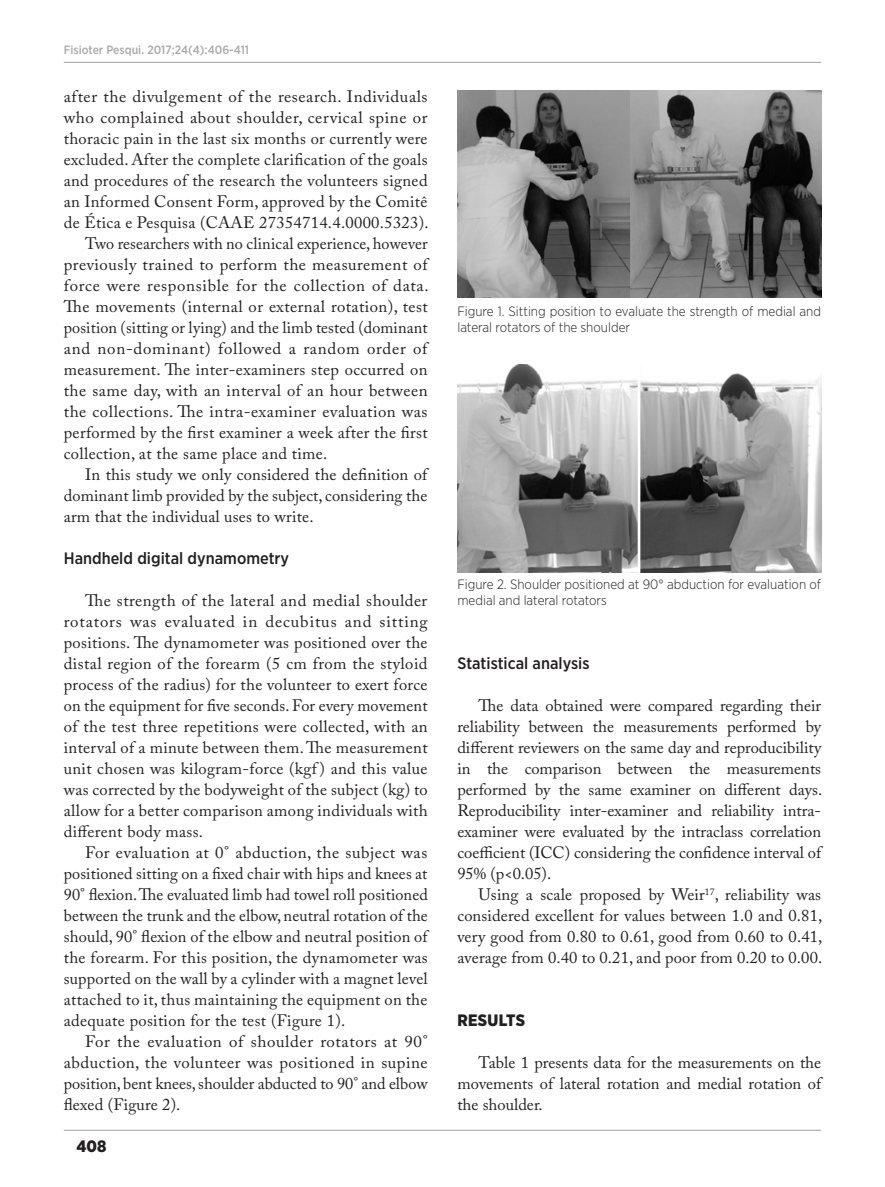
<style>
.page{position:relative;width:885px;height:1187px;background:#fff}
.page>*{position:absolute;margin:0;border:0;box-sizing:border-box;transform-origin:0 0}
.TEXTO{font:16.5px/21px "Adobe Caslon Pro";letter-spacing:.01em;color:#231f20;text-align:justify}
.Sub2{font:500 16.5px "Gotham Narrow";color:#231f20}
.Sub1{font:900 16.5px "Gotham Narrow";letter-spacing:.015em;color:#231f20}
.Figura_tit{font:300 13.5px/16.2px "Gotham Narrow";color:#231f20}
.t1{font:500 12px "Gotham Narrow";color:#a8a9ad}
</style>
<div class="page">
<hr style="left:64px;top:62px;width:757px;height:1px;background:#a8a9ad">
<hr style="left:64px;top:1129px;width:757px;height:1px;background:#a8a9ad">
<img style="left:457px;top:90px;width:364px;height:208px">
<img style="left:457px;top:364px;width:364px;height:208px">
<p class="t1" style="left:64px;top:42px;width:187px">Fisioter Pesqui. 2017;24(4):406-411</p>
<p class="TEXTO" style="left:64px;top:86px;width:366px">after the divulgement of the research. Individuals who complained about shoulder, cervical spine or thoracic pain in the last six months or currently were excluded. After the complete clarification of the goals and procedures of the research the volunteers signed an Informed Consent Form, approved by the Comitê de Ética e Pesquisa (CAAE 27354714.4.0000.5323).</p>
<p class="TEXTO" style="left:64px;top:233px;width:366px;text-indent:21px">Two researchers with no clinical experience, however previously trained to perform the measurement of force were responsible for the collection of data.<br>The movements (internal or external rotation), test position (sitting or lying) and the limb tested (dominant and non-dominant) followed a random order of measurement. The inter-examiners step occurred on the same day, with an interval of an hour between the collections. The intra-examiner evaluation was performed by the first examiner a week after the first collection, at the same place and time.</p>
<p class="TEXTO" style="left:64px;top:464px;width:365px;text-indent:21px">In this study we only considered the definition of dominant limb provided by the subject, considering the arm that the individual uses to write.</p>
<p class="Sub2" style="left:64px;top:548px;width:227px">Handheld digital dynamometry</p>
<p class="TEXTO" style="left:64px;top:590px;width:365px;text-indent:21px">The strength of the lateral and medial shoulder rotators was evaluated in decubitus and sitting positions. The dynamometer was positioned over the distal region of the forearm (5 cm from the styloid process of the radius) for the volunteer to exert force on the equipment for five seconds. For every movement of the test three repetitions were collected, with an interval of a minute between them. The measurement unit chosen was kilogram-force (kgf ) and this value was corrected by the bodyweight of the subject (kg) to allow for a better comparison among individuals with different body mass.</p>
<p class="TEXTO" style="left:64px;top:842px;width:365px;text-indent:21px">For evaluation at 0° abduction, the subject was positioned sitting on a fixed chair with hips and knees at 90° flexion. The evaluated limb had towel roll positioned between the trunk and the elbow, neutral rotation of the should, 90° flexion of the elbow and neutral position of the forearm. For this position, the dynamometer was supported on the wall by a cylinder with a magnet level attached to it, thus maintaining the equipment on the adequate position for the test (Figure 1).</p>
<p class="TEXTO" style="left:64px;top:1031px;width:365px;text-indent:21px">For the evaluation of shoulder rotators at 90° abduction, the volunteer was positioned in supine position, bent knees, shoulder abducted to 90° and elbow flexed (Figure 2).</p>
<p class="Sub1" style="left:77px;top:1135px;width:31px">408</p>
<p class="Figura_tit" style="left:457px;top:303px;width:365px">Figure 1. Sitting position to evaluate the strength of medial and lateral rotators of the shoulder</p>
<p class="Figura_tit" style="left:457px;top:576px;width:365px">Figure 2. Shoulder positioned at 90° abduction for evaluation of medial and lateral rotators</p>
<p class="Sub2" style="left:457px;top:653px;width:134px">Statistical analysis</p>
<p class="TEXTO" style="left:457px;top:695px;width:366px;text-indent:21px">The data obtained were compared regarding their reliability between the measurements performed by different reviewers on the same day and reproducibility in the comparison between the measurements performed by the same examiner on different days.<br>Reproducibility inter-examiner and reliability intra&shy;examiner were evaluated by the intraclass correlation coefficient (ICC) considering the confidence interval of 95% (p&lt;0.05).</p>
<p class="TEXTO" style="left:457px;top:884px;width:366px;text-indent:21px">Using a scale proposed by Weir<sup>17</sup>, reliability was considered excellent for values between 1.0 and 0.81, very good from 0.80 to 0.61, good from 0.60 to 0.41, average from 0.40 to 0.21, and poor from 0.20 to 0.00.</p>
<p class="Sub1" style="left:457px;top:1009px;width:69px">RESULTS</p>
<p class="TEXTO" style="left:457px;top:1052px;width:365px;text-indent:21px">Table 1 presents data for the measurements on the movements of lateral rotation and medial rotation of the shoulder.</p>
</div>
